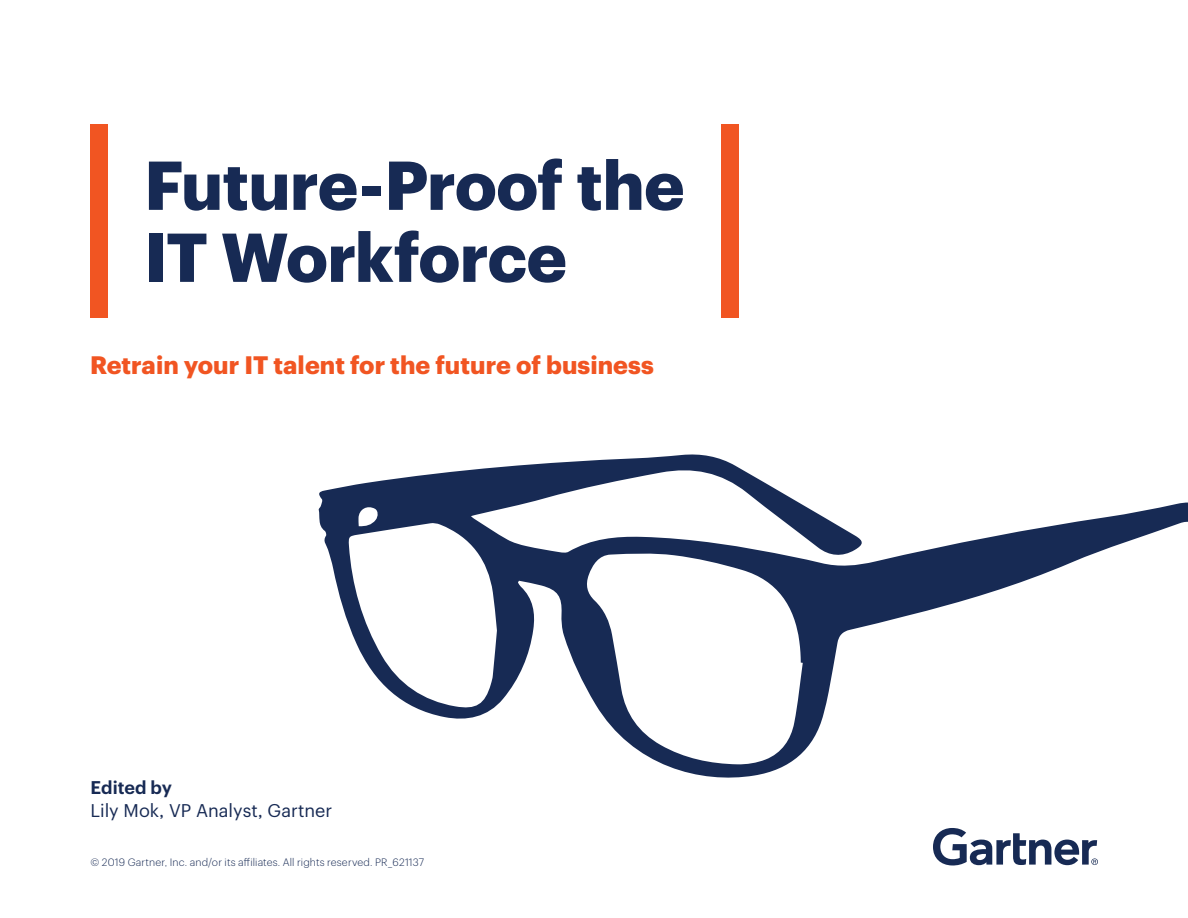
<style>
.page{position:relative;width:1188px;height:918px;background:#fff}
.page>*{position:absolute;margin:0;border:0;box-sizing:border-box;transform-origin:0 0}
.t1{font:700 67.5px/72px "Graphik";letter-spacing:-.01em;color:#172a54}
.t2{font:700 24.75px "Graphik";letter-spacing:.005em;color:#f15522}
.t3{font:18px "Graphik";color:#172a54}
.t4{font:600 18px "Graphik";color:#172a54}
.t5{font:300 10.5px "Graphik";letter-spacing:.015em;color:#172a54}
</style>
<div class="page">
<svg style="left:933px;top:828px;width:165px;height:38px"></svg>
<div style="left:90px;top:124px;width:17px;height:194px;background:#f15522"></div>
<div style="left:722px;top:124px;width:17px;height:194px;background:#f15522"></div>
<svg style="left:318px;top:454px;width:870px;height:324px"></svg>
<h1 class="t1" style="left:144px;top:143px;width:542px">Future-Proof the<br>IT Workforce</h1>
<h2 class="t2" style="left:90px;top:346px;width:565px">Retrain your IT talent for the future of business</h2>
<h3 class="t4" style="left:90px;top:774px;width:83px">Edited by</h3>
<h3 class="t3" style="left:90px;top:796px;width:243px">Lily Mok, VP Analyst, Gartner</h3>
<p class="t5" style="left:90px;top:854px;width:335px">© 2019 Gartner, Inc. and/or its affiliates. All rights reserved. PR_621137</p>
</div>
